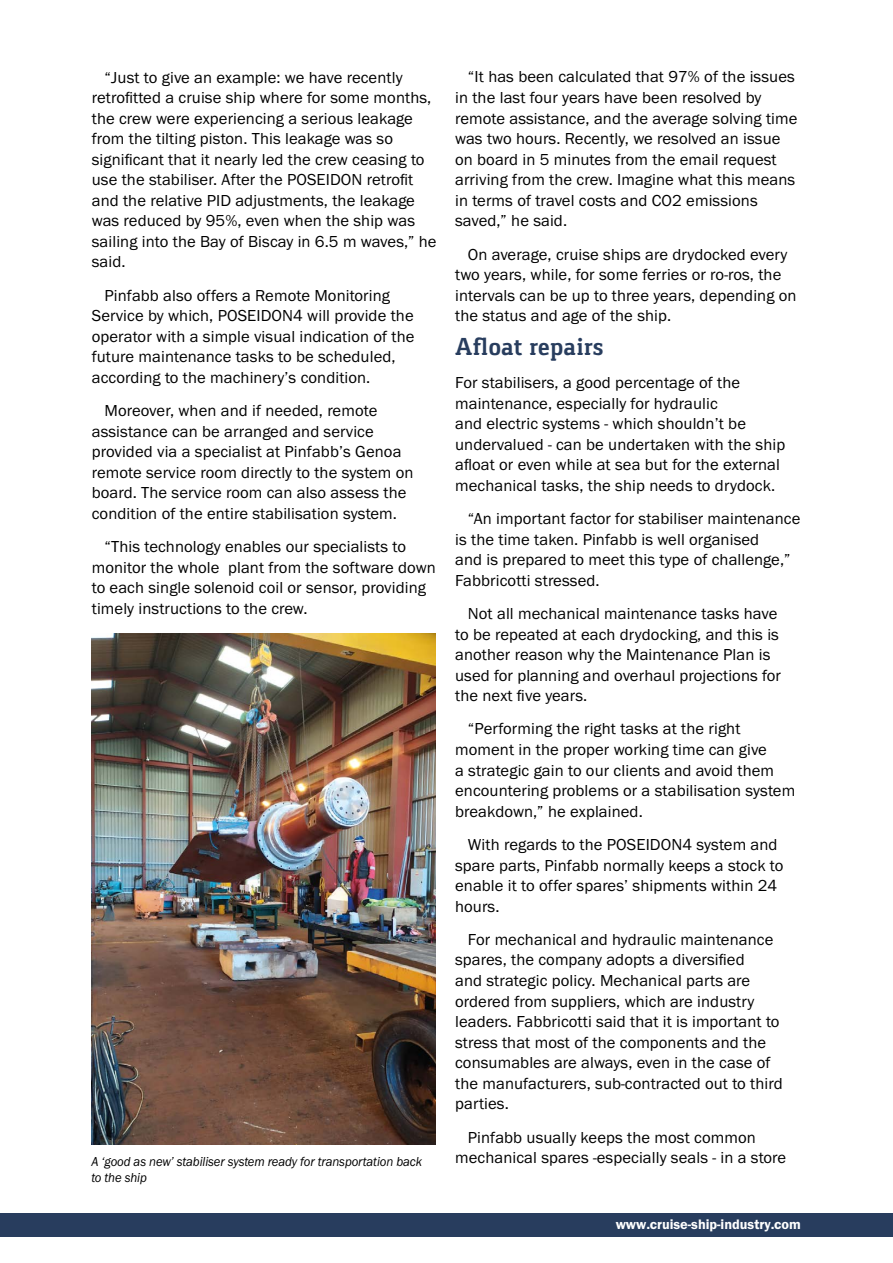
<style>
.page{position:relative;width:893px;height:1263px;background:#fff}
.page>*{position:absolute;margin:0;border:0;box-sizing:border-box;transform-origin:0 0}
.t1{font:700 25.5px "Gaspar";letter-spacing:.005em;color:#283d5e}
.t2{font:16.5px/20.5px "Franklin Got ITC";letter-spacing:.005em;color:#000}
.t3{font:600 14.25px "Franklin Got ITC";color:#fff}
.t4{font:italic 13.5px/16.2px "Franklin Got ITC";letter-spacing:-.005em;color:#000;scale:.94 1}
</style>
<div class="page">
<div style="left:0;top:1213px;width:893px;height:23px;background:#283d5e"></div>
<img style="left:91px;top:634px;width:345px;height:511px">
<p class="t2" style="left:92px;top:67px;width:346px;text-indent:13px">“Just to give an example: we have recently retrofitted a cruise ship where for some months, the crew were experiencing a serious leakage from the tilting piston. This leakage was so significant that it nearly led the crew ceasing to use the stabiliser. After the POSEIDON retrofit and the relative PID adjustments, the leakage was reduced by 95%, even when the ship was sailing into the Bay of Biscay in 6.5 m waves,” he said.</p>
<p class="t2" style="left:92px;top:285px;width:324px;text-indent:13px">Pinfabb also offers a Remote Monitoring Service by which, POSEIDON4 will provide the operator with a simple visual indication of the future maintenance tasks to be scheduled, according to the machinery’s condition.</p>
<p class="t2" style="left:92px;top:401px;width:323px;text-indent:13px">Moreover, when and if needed, remote assistance can be arranged and service provided via a specialist at Pinfabb’s Genoa remote service room directly to the system on board. The service room can also assess the condition of the entire stabilisation system.</p>
<p class="t2" style="left:92px;top:537px;width:346px;text-indent:13px">“This technology enables our specialists to monitor the whole plant from the software down to each single solenoid coil or sensor, providing timely instructions to the crew.</p>
<p class="t4" style="left:91px;top:1153px;width:353px">A ‘good as new’ stabiliser system ready for transportation back to the ship</p>
<p class="t2" style="left:455px;top:67px;width:344px;text-indent:13px">“It has been calculated that 97% of the issues in the last four years have been resolved by remote assistance, and the average solving time was two hours. Recently, we resolved an issue on board in 5 minutes from the email request arriving from the crew. Imagine what this means in terms of travel costs and CO2 emissions saved,” he said.</p>
<p class="t2" style="left:455px;top:244px;width:343px;text-indent:13px">On average, cruise ships are drydocked every two years, while, for some ferries or ro-ros, the intervals can be up to three years, depending on the status and age of the ship.</p>
<h1 class="t1" style="left:455px;top:332px;width:150px">Afloat repairs</h1>
<p class="t2" style="left:455px;top:372px;width:332px">For stabilisers, a good percentage of the maintenance, especially for hydraulic<br>and electric systems - which shouldn’t be undervalued - can be undertaken with the ship afloat or even while at sea but for the external mechanical tasks, the ship needs to drydock.</p>
<p class="t2" style="left:455px;top:508px;width:347px;text-indent:13px">“An important factor for stabiliser maintenance is the time taken. Pinfabb is well organised<br>and is prepared to meet this type of challenge,” Fabbricotti stressed.</p>
<p class="t2" style="left:455px;top:603px;width:327px;text-indent:13px">Not all mechanical maintenance tasks have to be repeated at each drydocking, and this is another reason why the Maintenance Plan is used for planning and overhaul projections for the next five years.</p>
<p class="t2" style="left:455px;top:719px;width:342px;text-indent:13px">“Performing the right tasks at the right moment in the proper working time can give<br>a strategic gain to our clients and avoid them encountering problems or a stabilisation system breakdown,” he explained.</p>
<p class="t2" style="left:455px;top:834px;width:330px;text-indent:13px">With regards to the POSEIDON4 system and spare parts, Pinfabb normally keeps a stock to enable it to offer spares’ shipments within 24 hours.</p>
<p class="t2" style="left:455px;top:929px;width:329px;text-indent:13px">For mechanical and hydraulic maintenance spares, the company adopts a diversified<br>and strategic policy. Mechanical parts are ordered from suppliers, which are industry leaders. Fabbricotti said that it is important to stress that most of the components and the consumables are always, even in the case of the manufacturers, sub-contracted out to third parties.</p>
<p class="t2" style="left:455px;top:1127px;width:333px;text-indent:13px">Pinfabb usually keeps the most common mechanical spares -especially seals - in a store</p>
<p class="t3" style="left:616px;top:1216px;width:187px">www.cruise-ship-industry.com</p>
</div>
